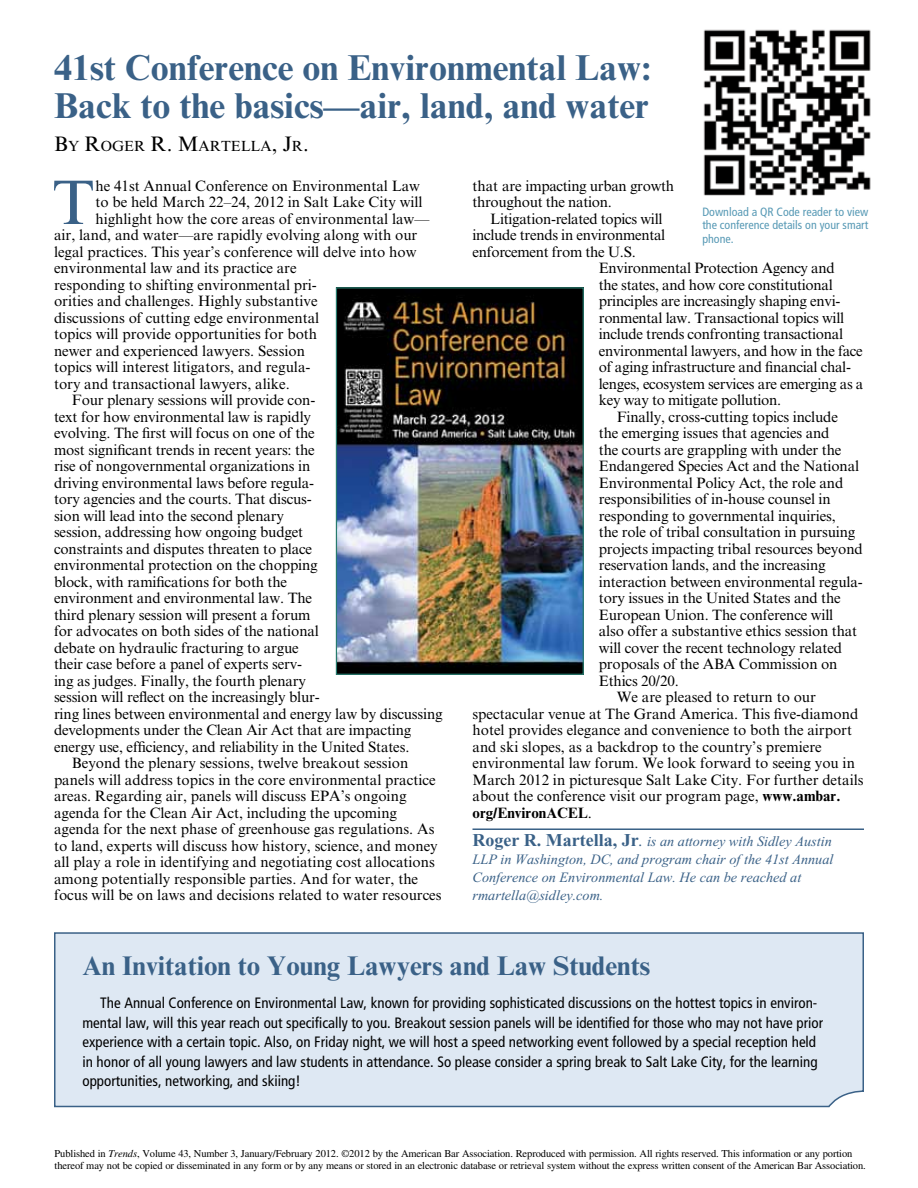
<style>
.page{position:relative;width:918px;height:1188px;background:#fff}
.page>*{position:absolute;margin:0;border:0;box-sizing:border-box;transform-origin:0 0}
.t1{font:63px "Times New Roman MT Std";color:#3a6187}
.t2{font:700 36px/37.5px "Times New Roman MT Std";color:#3a6187}
.t3{font:700 27px "Times New Roman MT Std";color:#3a6187}
.t4{font:15px/16.5px "Times New Roman MT Std";letter-spacing:-.01em;color:#000}
.t5{font:condensed 15px/19.5px "Frutiger";color:#000}
.t6{font:700 15px "Times New Roman MT Std";color:#000}
.t7{font:14.7px "Times New Roman MT Std";color:#000}
.t8{font:italic 14.25px/18px "Times New Roman";color:#3a6187}
.t9{font:condensed 12px/13.5px "Frutiger";color:#5799b5;text-align:justify}
.t10{font:10.5px/12px "Times LT Std";letter-spacing:-.01em;color:#000}
.s1{font-size:21px}
.s2{font-weight:700}
.s3{font-weight:400}
.s4{font-weight:700;font-style:normal;font-size:18px}
.s5{font-size:18px}
.s6{font-style:italic}
</style>
<div class="page">
<div style="left:54px;top:932px;width:810px;height:176px;background:#dee8f3"></div>
<hr style="left:472px;top:828px;width:392px;height:2px;background:#3a6187">
<img style="left:338px;top:289px;width:244px;height:384px">
<div style="left:336px;top:287px;width:248px;height:388px;border:1px solid #277b6e"></div>
<img style="left:703px;top:29px;width:168px;height:167px">
<h2 class="t2" style="left:54px;top:49px;width:599px">41st Conference on Environmental Law:<br>Back to the basics—air, land, and water</h2>
<p class="t7" style="left:54px;top:137px;width:256px"><span class="s1">B</span>Y <span class="s1">R</span>OGER <span class="s1">R. M</span>ARTELLA<span class="s1">, J</span>R<span class="s1">.</span></p>
<p class="t4" style="left:472px;top:178px;width:203px">that are impacting urban growth throughout the nation.</p>
<p class="t4" style="left:490px;top:211px;width:174px">Litigation-related topics will</p>
<p class="t4" style="left:472px;top:227px;width:194px">include trends in environmental</p>
<p class="t4" style="left:472px;top:244px;width:165px">enforcement from the U.S.</p>
<p class="t4" style="left:599px;top:260px;width:237px">Environmental Protection Agency and</p>
<p class="t4" style="left:599px;top:277px;width:235px">the states, and how core constitutional</p>
<p class="t4" style="left:599px;top:293px;width:243px">principles are increasingly shaping envi-</p>
<p class="t4" style="left:599px;top:310px;width:247px">ronmental law. Transactional topics will</p>
<p class="t4" style="left:599px;top:326px;width:246px">include trends confronting transactional</p>
<p class="t4" style="left:599px;top:343px;width:265px">environmental lawyers, and how in the face</p>
<p class="t4" style="left:599px;top:359px;width:254px">of aging infrastructure and financial chal-</p>
<p class="t4" style="left:599px;top:376px;width:266px">lenges, ecosystem services are emerging as a</p>
<p class="t4" style="left:599px;top:392px;width:184px">key way to mitigate pollution.</p>
<p class="t4" style="left:617px;top:409px;width:223px">Finally, cross-cutting topics include</p>
<p class="t4" style="left:599px;top:425px;width:232px">the emerging issues that agencies and</p>
<p class="t4" style="left:599px;top:442px;width:244px">the courts are grappling with under the</p>
<p class="t4" style="left:599px;top:458px;width:262px">Endangered Species Act and the National</p>
<p class="t4" style="left:599px;top:475px;width:246px">Environmental Policy Act, the role and</p>
<p class="t4" style="left:599px;top:491px;width:233px">responsibilities of in-house counsel in</p>
<p class="t4" style="left:599px;top:508px;width:239px">responding to governmental inquiries,</p>
<p class="t4" style="left:599px;top:524px;width:258px">the role of tribal consultation in pursuing</p>
<p class="t4" style="left:599px;top:541px;width:265px">projects impacting tribal resources beyond</p>
<p class="t4" style="left:599px;top:557px;width:228px">reservation lands, and the increasing</p>
<p class="t4" style="left:599px;top:574px;width:265px">interaction between environmental regula-</p>
<p class="t4" style="left:599px;top:590px;width:243px">tory issues in the United States and the</p>
<p class="t4" style="left:599px;top:607px;width:236px">European Union. The conference will</p>
<p class="t4" style="left:599px;top:623px;width:260px">also offer a substantive ethics session that</p>
<p class="t4" style="left:599px;top:640px;width:245px">will cover the recent technology related</p>
<p class="t4" style="left:599px;top:656px;width:240px">proposals of the ABA Commission on</p>
<p class="t4" style="left:599px;top:673px;width:81px">Ethics 20/20.</p>
<p class="t4" style="left:617px;top:689px;width:201px">We are pleased to return to our</p>
<p class="t4" style="left:472px;top:706px;width:387px">spectacular venue at The Grand America. This five-diamond</p>
<p class="t4" style="left:472px;top:722px;width:381px">hotel provides elegance and convenience to both the airport</p>
<p class="t4" style="left:472px;top:739px;width:351px">and ski slopes, as a backdrop to the country’s premiere</p>
<p class="t4" style="left:472px;top:755px;width:384px">environmental law forum. We look forward to seeing you in</p>
<p class="t4" style="left:472px;top:772px;width:393px">March 2012 in picturesque Salt Lake City. For further details</p>
<p class="t4" style="left:472px;top:788px;width:369px">about the conference visit our program page, <span class="s2">www.ambar.</span></p>
<p class="t6" style="left:472px;top:804px;width:121px">org/EnvironACEL<span class="s3">.</span></p>
<h1 class="t1" style="left:52px;top:166px;width:44px">T</h1>
<p class="t4" style="left:95px;top:178px;width:326px">he 41st Annual Conference on Environmental Law</p>
<p class="t4" style="left:95px;top:194px;width:329px">to be held March 22–24, 2012 in Salt Lake City will</p>
<p class="t4" style="left:95px;top:211px;width:335px">highlight how the core areas of environmental law—</p>
<p class="t4" style="left:54px;top:227px;width:365px">air, land, and water—are rapidly evolving along with our</p>
<p class="t4" style="left:54px;top:244px;width:364px">legal practices. This year’s conference will delve into how</p>
<p class="t4" style="left:54px;top:260px;width:244px">environmental law and its practice are</p>
<p class="t4" style="left:54px;top:277px;width:264px">responding to shifting environmental pri-</p>
<p class="t4" style="left:54px;top:293px;width:265px">orities and challenges. Highly substantive</p>
<p class="t4" style="left:54px;top:310px;width:267px">discussions of cutting edge environmental</p>
<p class="t4" style="left:54px;top:326px;width:265px">topics will provide opportunities for both</p>
<p class="t4" style="left:54px;top:343px;width:253px">newer and experienced lawyers. Session</p>
<p class="t4" style="left:54px;top:359px;width:258px">topics will interest litigators, and regula-</p>
<p class="t4" style="left:54px;top:376px;width:237px">tory and transactional lawyers, alike.</p>
<p class="t4" style="left:72px;top:392px;width:245px">Four plenary sessions will provide con-</p>
<p class="t4" style="left:54px;top:409px;width:259px">text for how environmental law is rapidly</p>
<p class="t4" style="left:54px;top:425px;width:262px">evolving. The first will focus on one of the</p>
<p class="t4" style="left:54px;top:442px;width:262px">most significant trends in recent years: the</p>
<p class="t4" style="left:54px;top:458px;width:258px">rise of nongovernmental organizations in</p>
<p class="t4" style="left:54px;top:475px;width:262px">driving environmental laws before regula-</p>
<p class="t4" style="left:54px;top:491px;width:259px">tory agencies and the courts. That discus-</p>
<p class="t4" style="left:54px;top:508px;width:231px">sion will lead into the second plenary</p>
<p class="t4" style="left:54px;top:524px;width:251px">session, addressing how ongoing budget</p>
<p class="t4" style="left:54px;top:541px;width:260px">constraints and disputes threaten to place</p>
<p class="t4" style="left:54px;top:557px;width:265px">environmental protection on the chopping</p>
<p class="t4" style="left:54px;top:574px;width:235px">block, with ramifications for both the</p>
<p class="t4" style="left:54px;top:590px;width:260px">environment and environmental law. The</p>
<p class="t4" style="left:54px;top:607px;width:258px">third plenary session will present a forum</p>
<p class="t4" style="left:54px;top:623px;width:266px">for advocates on both sides of the national</p>
<p class="t4" style="left:54px;top:640px;width:246px">debate on hydraulic fracturing to argue</p>
<p class="t4" style="left:54px;top:656px;width:250px">their case before a panel of experts serv-</p>
<p class="t4" style="left:54px;top:673px;width:253px">ing as judges. Finally, the fourth plenary</p>
<p class="t4" style="left:54px;top:689px;width:267px">session will reflect on the increasingly blur-</p>
<p class="t4" style="left:54px;top:706px;width:390px">ring lines between environmental and energy law by discussing</p>
<p class="t4" style="left:54px;top:722px;width:359px">developments under the Clean Air Act that are impacting</p>
<p class="t4" style="left:54px;top:739px;width:357px">energy use, efficiency, and reliability in the United States.</p>
<p class="t4" style="left:72px;top:755px;width:338px">Beyond the plenary sessions, twelve breakout session</p>
<p class="t4" style="left:54px;top:772px;width:383px">panels will address topics in the core environmental practice</p>
<p class="t4" style="left:54px;top:788px;width:354px">areas. Regarding air, panels will discuss EPA’s ongoing</p>
<p class="t4" style="left:54px;top:805px;width:345px">agenda for the Clean Air Act, including the upcoming</p>
<p class="t4" style="left:54px;top:821px;width:382px">agenda for the next phase of greenhouse gas regulations. As</p>
<p class="t4" style="left:54px;top:838px;width:385px">to land, experts will discuss how history, science, and money</p>
<p class="t4" style="left:54px;top:854px;width:382px">all play a role in identifying and negotiating cost allocations</p>
<p class="t4" style="left:54px;top:871px;width:366px">among potentially responsible parties. And for water, the</p>
<p class="t4" style="left:54px;top:887px;width:389px">focus will be on laws and decisions related to water resources</p>
<p class="t9" style="left:702px;top:205px;width:167px">Download a QR Code reader to view the conference details on your smart phone.</p>
<p class="t8" style="left:472px;top:833px;width:363px"><span class="s4">Roger R. Martella, Jr</span><span class="s5">.</span> is an attorney with Sidley Austin LLP in Washington, DC, and program chair of the 41st Annual Conference on Environmental Law. He can be reached at rmartella@sidley.com.</p>
<h3 class="t3" style="left:82px;top:949px;width:569px">An Invitation to Young Lawyers and Law Students</h3>
<p class="t5" style="left:82px;top:993px;width:742px;text-indent:18px">The Annual Conference on Environmental Law, known for providing sophisticated discussions on the hottest topics in environ&shy;mental law, will this year reach out specifically to you. Breakout session panels will be identified for those who may not have prior experience with a certain topic. Also, on Friday night, we will host a speed networking event followed by a special reception held in honor of all young lawyers and law students in attendance. So please consider a spring break to Salt Lake City, for the learning opportunities, networking, and skiing!</p>
<p class="t10" style="left:55px;top:1148px;width:813px">Published in <span class="s6">Trends</span>, Volume 43, Number 3, January/February 2012. ©2012 by the American Bar Association. Reproduced with permission. All rights reserved. This information or any portion thereof may not be copied or disseminated in any form or by any means or stored in an electronic database or retrieval system without the express written consent of the American Bar Association.</p>
</div>
